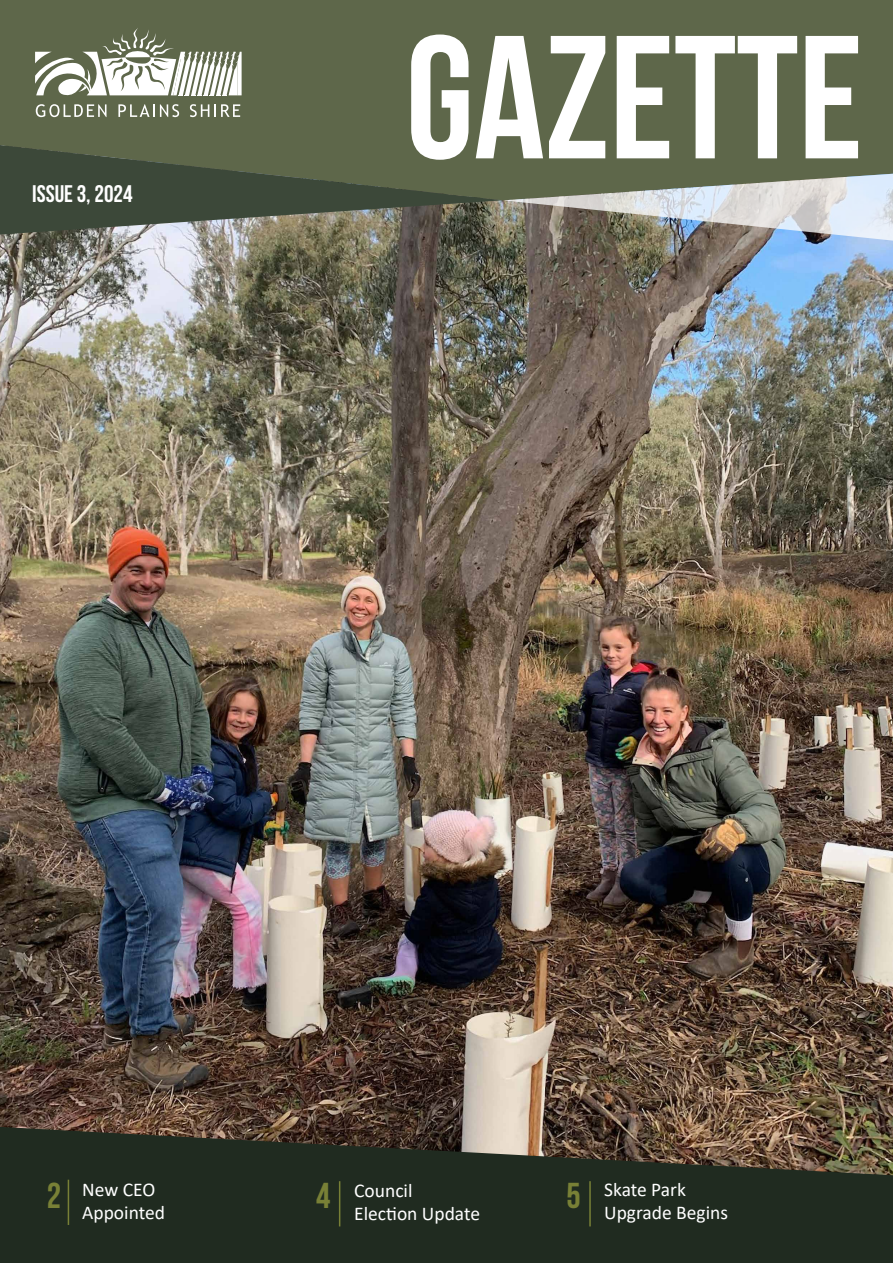
<style>
.page{position:relative;width:893px;height:1263px;background:#fff}
.page>*{position:absolute;margin:0;border:0;box-sizing:border-box;transform-origin:0 0}
.t1{font:700 174.9px "Bebas Neue";color:#fff}
.t2{font:700 36px "Bebas Neue";color:#788036}
.t3{font:700 24px "Bebas Neue";color:#fff}
.t4{font:19.5px/23.4px "Calibri";color:#fff}
</style>
<div class="page">
<img style="left:0;top:236px;width:893px;height:890px">
<svg style="left:503px;top:236px;width:390px;height:7px;background:#7d8284"></svg>
<svg style="left:0;top:0;width:893px;height:236px;background:#69715a"></svg>
<svg style="left:0;top:1126px;width:893px;height:137px;background:#2e3326"></svg>
<hr style="left:68px;top:1180px;width:1px;height:45px;background:#788036">
<hr style="left:589px;top:1181px;width:2px;height:45px;background:#788036">
<hr style="left:339px;top:1181px;width:1px;height:45px;background:#788036">
<p class="t3" style="left:32px;top:180px;width:102px">ISSUE 3, 2024</p>
<h1 class="t1" style="left:406px;top:2px;width:459px">GAZETTE</h1>
<h2 class="t2" style="left:47px;top:1176px;width:16px">2</h2>
<h2 class="t2" style="left:316px;top:1176px;width:16px">4</h2>
<p class="t4" style="left:82px;top:1177px;width:84px">New CEO<br>Appointed</p>
<p class="t4" style="left:354px;top:1178px;width:127px">Council<br>Election Update</p>
<h2 class="t2" style="left:566px;top:1176px;width:16px">5</h2>
<p class="t4" style="left:604px;top:1177px;width:125px">Skate Park<br>Upgrade Begins</p>
</div>
